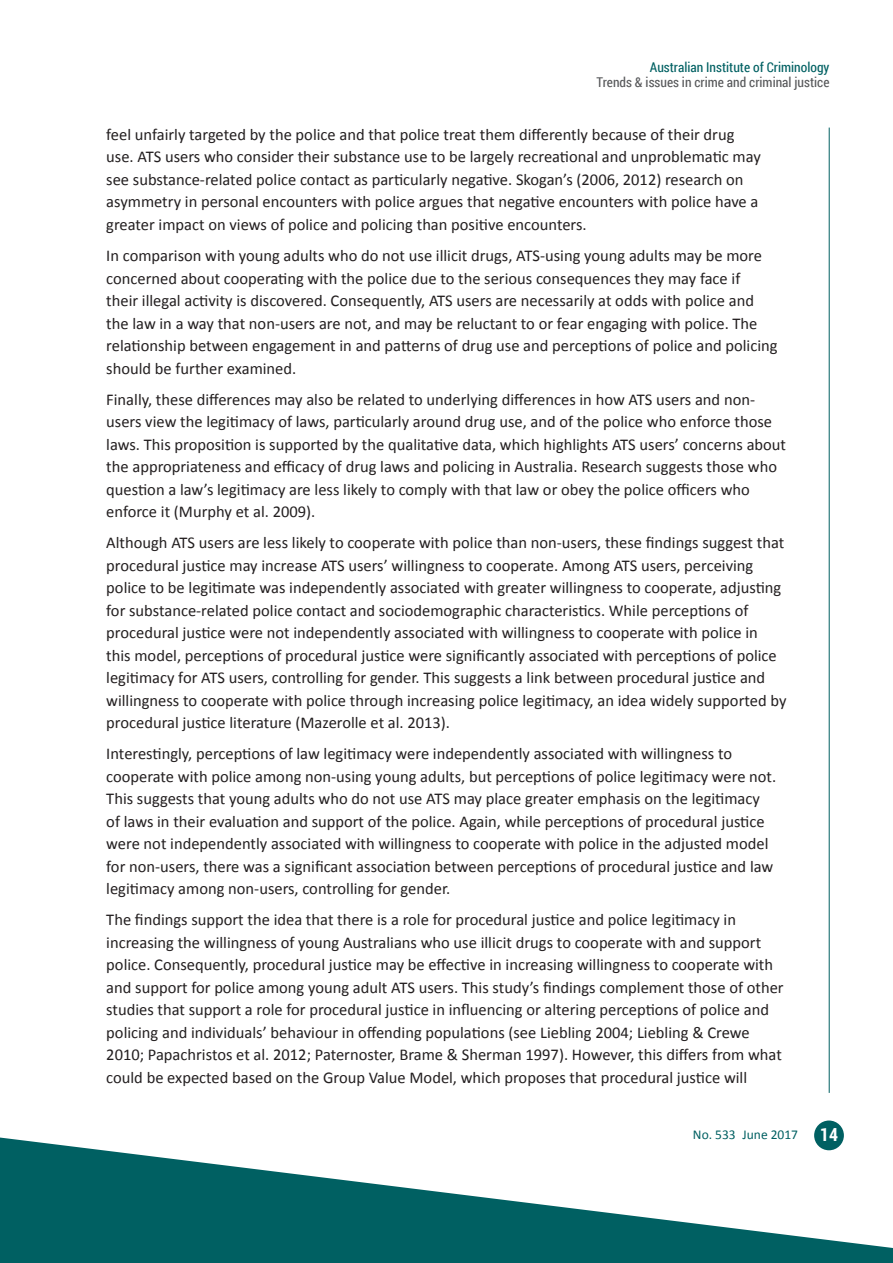
<style>
.page{position:relative;width:893px;height:1263px;background:#fff}
.page>*{position:absolute;margin:0;border:0;box-sizing:border-box;transform-origin:0 0}
.t1{font:16.5px/22.5px "Calibri";color:#231f20}
.t2{font:13.5px "Roboto Condensed";color:#57585a}
.t3{font:13.5px "Roboto Condensed";color:#006062}
.t4{font:13.5px "Calibri";color:#006062}
.s1{font-family:"Roboto Condensed";font-weight:700;font-size:18px;color:#fff}
</style>
<div class="page">
<hr style="left:829px;top:128px;width:1px;height:965px;background:#006062">
<div style="left:814px;top:1120px;width:30px;height:30px;background:#006062;border-radius:50%"></div>
<svg style="left:0;top:1137px;width:893px;height:126px;fill:#006062"></svg>
<p class="t3" style="left:650px;top:58px;width:181px">Australian Institute of Criminology</p>
<p class="t2" style="left:597px;top:73px;width:234px">Trends &amp; issues in crime and criminal justice</p>
<p class="t1" style="left:106px;top:123px;width:656px">feel unfairly targeted by the police and that police treat them differently because of their drug use. ATS users who consider their substance use to be largely recreational and unproblematic may see substance-related police contact as particularly negative. Skogan’s (2006, 2012) research on asymmetry in personal encounters with police argues that negative encounters with police have a greater impact on views of police and policing than positive encounters.</p>
<p class="t1" style="left:106px;top:244px;width:673px">In comparison with young adults who do not use illicit drugs, ATS-using young adults may be more concerned about cooperating with the police due to the serious consequences they may face if<br>their illegal activity is discovered. Consequently, ATS users are necessarily at odds with police and the law in a way that non-users are not, and may be reluctant to or fear engaging with police. The relationship between engagement in and patterns of drug use and perceptions of police and policing should be further examined.</p>
<p class="t1" style="left:106px;top:387px;width:681px">Finally, these differences may also be related to underlying differences in how ATS users and non&shy;users view the legitimacy of laws, particularly around drug use, and of the police who enforce those laws. This proposition is supported by the qualitative data, which highlights ATS users’ concerns about the appropriateness and efficacy of drug laws and policing in Australia. Research suggests those who question a law’s legitimacy are less likely to comply with that law or obey the police officers who enforce it (Murphy et al. 2009).</p>
<p class="t1" style="left:106px;top:531px;width:682px">Although ATS users are less likely to cooperate with police than non-users, these findings suggest that procedural justice may increase ATS users’ willingness to cooperate. Among ATS users, perceiving police to be legitimate was independently associated with greater willingness to cooperate, adjusting for substance-related police contact and sociodemographic characteristics. While perceptions of procedural justice were not independently associated with willingness to cooperate with police in<br>this model, perceptions of procedural justice were significantly associated with perceptions of police legitimacy for ATS users, controlling for gender. This suggests a link between procedural justice and willingness to cooperate with police through increasing police legitimacy, an idea widely supported by procedural justice literature (Mazerolle et al. 2013).</p>
<p class="t1" style="left:106px;top:742px;width:671px">Interestingly, perceptions of law legitimacy were independently associated with willingness to cooperate with police among non-using young adults, but perceptions of police legitimacy were not.<br>This suggests that young adults who do not use ATS may place greater emphasis on the legitimacy of laws in their evaluation and support of the police. Again, while perceptions of procedural justice were not independently associated with willingness to cooperate with police in the adjusted model for non-users, there was a significant association between perceptions of procedural justice and law legitimacy among non-users, controlling for gender.</p>
<p class="t1" style="left:106px;top:908px;width:679px">The findings support the idea that there is a role for procedural justice and police legitimacy in increasing the willingness of young Australians who use illicit drugs to cooperate with and support police. Consequently, procedural justice may be effective in increasing willingness to cooperate with and support for police among young adult ATS users. This study’s findings complement those of other studies that support a role for procedural justice in influencing or altering perceptions of police and policing and individuals’ behaviour in offending populations (see Liebling 2004; Liebling &amp; Crewe 2010; Papachristos et al. 2012; Paternoster, Brame &amp; Sherman 1997). However, this differs from what could be expected based on the Group Value Model, which proposes that procedural justice will</p>
<p class="t4" style="left:693px;top:1125px;width:147px">No. 533 June 2017 <span class="s1">14</span></p>
</div>
